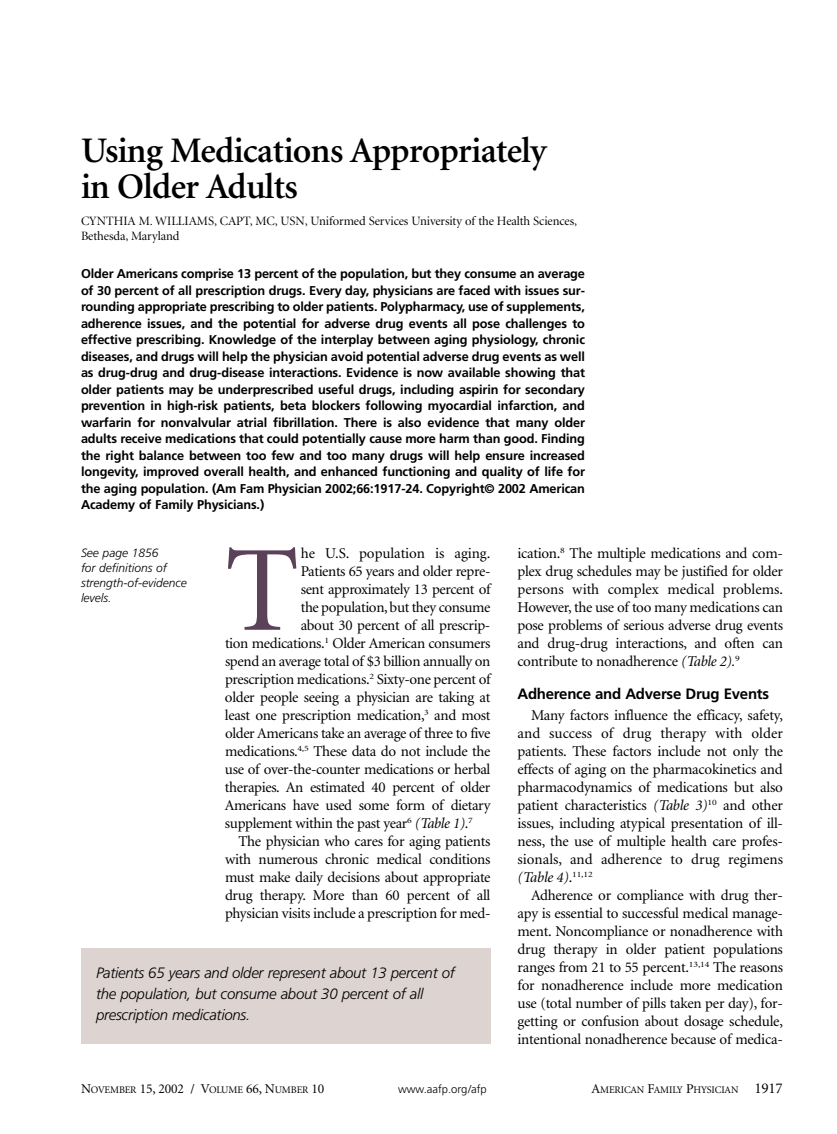
<style>
.page{position:relative;width:837px;height:1134px;background:#fff}
.page>*{position:absolute;margin:0;border:0;box-sizing:border-box;transform-origin:0 0}
.t1{font:122.25px "Minion";color:#5c4259}
.t2{font:600 36px/36px "Minion";letter-spacing:-.02em;color:#000}
.t3{font:15px/18px "Minion";letter-spacing:-.025em;color:#000;text-align:justify}
.t4{font:italic 300 15px/21px "Frutiger";letter-spacing:-.015em;color:#000}
.t5{font:700 15px "Frutiger";letter-spacing:-.015em;color:#000}
.t6{font:15px "Minion";letter-spacing:-.005em;color:#000}
.t7{font:700 12.75px/16.5px "Frutiger";letter-spacing:-.01em;color:#000;text-align:justify}
.t8{font:12.75px/15px "Minion Display";letter-spacing:-.005em;color:#000}
.t9{font:italic 300 12px/15px "Frutiger";color:#000}
.t10{font:300 11.25px "Frutiger";color:#000}
.t11{font:10.2px "Minion";letter-spacing:-.015em;color:#000}
.s1{font-style:italic}
.s2{font-size:13.5px}
.s3{font-size:15px}
</style>
<div class="page">
<div style="left:81px;top:948px;width:409px;height:96px;background:#ddd3d1"></div>
<h2 class="t2" style="left:81px;top:136px;width:468px">Using Medications Appropriately in Older Adults</h2>
<p class="t8" style="left:81px;top:215px;width:498px">CYNTHIA M. WILLIAMS, CAPT, MC, USN, Uniformed Services University of the Health Sciences,<br>Bethesda, Maryland</p>
<p class="t7" style="left:81px;top:266px;width:506px">Older Americans comprise 13 percent of the population, but they consume an average of 30 percent of all prescription drugs. Every day, physicians are faced with issues sur&shy;rounding appropriate prescribing to older patients. Polypharmacy, use of supplements, adherence issues, and the potential for adverse drug events all pose challenges to effective prescribing. Knowledge of the interplay between aging physiology, chronic diseases, and drugs will help the physician avoid potential adverse drug events as well as drug-drug and drug-disease interactions. Evidence is now available showing that older patients may be underprescribed useful drugs, including aspirin for secondary prevention in high-risk patients, beta blockers following myocardial infarction, and warfarin for nonvalvular atrial fibrillation. There is also evidence that many older adults receive medications that could potentially cause more harm than good. Finding the right balance between too few and too many drugs will help ensure increased longevity, improved overall health, and enhanced functioning and quality of life for the aging population. (Am Fam Physician 2002;66:1917-24. Copyright© 2002 American Academy of Family Physicians.)</p>
<p class="t9" style="left:81px;top:546px;width:107px">See page 1856<br>for definitions of strength-of-evidence levels.</p>
<h1 class="t1" style="left:225px;top:543px;width:76px">T</h1>
<p class="t6" style="left:301px;top:547px;width:191px">he U.S. population is aging.</p>
<p class="t3" style="left:301px;top:563px;width:191px">Patients 65 years and older repre-</p>
<p class="t3" style="left:301px;top:581px;width:191px">sent approximately 13 percent of</p>
<p class="t3" style="left:301px;top:599px;width:191px">the population, but they consume</p>
<p class="t3" style="left:301px;top:617px;width:191px">about 30 percent of all prescrip-</p>
<p class="t3" style="left:225px;top:635px;width:267px">tion medications.<sup>1</sup> Older American consumers</p>
<p class="t3" style="left:225px;top:653px;width:267px">spend an average total of $3 billion annually on</p>
<p class="t3" style="left:225px;top:671px;width:267px">prescription medications.<sup>2</sup> Sixty-one percent of</p>
<p class="t3" style="left:225px;top:689px;width:267px">older people seeing a physician are taking at</p>
<p class="t3" style="left:225px;top:707px;width:267px">least one prescription medication,<sup>3</sup> and most</p>
<p class="t3" style="left:225px;top:725px;width:267px">older Americans take an average of three to five</p>
<p class="t3" style="left:225px;top:743px;width:267px">medications.<sup>4,5</sup> These data do not include the</p>
<p class="t3" style="left:225px;top:761px;width:267px">use of over-the-counter medications or herbal</p>
<p class="t3" style="left:225px;top:779px;width:267px">therapies. An estimated 40 percent of older</p>
<p class="t3" style="left:225px;top:797px;width:267px">Americans have used some form of dietary</p>
<p class="t3" style="left:225px;top:815px;width:249px">supplement within the past year<sup>6</sup> <span class="s1">(Table 1)</span>.<sup>7</sup></p>
<p class="t3" style="left:238px;top:833px;width:254px">The physician who cares for aging patients</p>
<p class="t3" style="left:225px;top:851px;width:267px">with numerous chronic medical conditions</p>
<p class="t3" style="left:225px;top:869px;width:267px">must make daily decisions about appropriate</p>
<p class="t3" style="left:225px;top:887px;width:267px">drug therapy. More than 60 percent of all</p>
<p class="t3" style="left:225px;top:905px;width:267px">physician visits include a prescription for med-</p>
<p class="t4" style="left:96px;top:964px;width:360px">Patients 65 years and older represent about 13 percent of the population, but consume about 30 percent of all prescription medications.</p>
<p class="t3" style="left:517px;top:546px;width:267px">ication.<sup>8</sup> The multiple medications and com&shy;plex drug schedules may be justified for older persons with complex medical problems.<br>However, the use of too many medications can pose problems of serious adverse drug events and drug-drug interactions, and often can contribute to nonadherence <span class="s1">(Table 2).</span><sup>9</sup></p>
<p class="t5" style="left:518px;top:688px;width:253px">Adherence and Adverse Drug Events</p>
<p class="t3" style="left:518px;top:708px;width:267px;text-indent:14px">Many factors influence the efficacy, safety, and success of drug therapy with older patients. These factors include not only the effects of aging on the pharmacokinetics and pharmacodynamics of medications but also patient characteristics <span class="s1">(Table 3)</span><sup>10</sup> and other issues, including atypical presentation of ill&shy;ness, the use of multiple health care profes&shy;sionals, and adherence to drug regimens <span class="s1">(Table 4)</span>.<sup>11,12</sup></p>
<p class="t3" style="left:517px;top:888px;width:267px;text-indent:14px">Adherence or compliance with drug ther&shy;apy is essential to successful medical manage&shy;ment. Noncompliance or nonadherence with drug therapy in older patient populations ranges from 21 to 55 percent.<sup>13,14</sup> The reasons for nonadherence include more medication use (total number of pills taken per day), for&shy;getting or confusion about dosage schedule, intentional nonadherence because of medica-</p>
<p class="t11" style="left:81px;top:1086px;width:245px"><span class="s2">N</span>OVEMBER <span class="s2">15, 2002 / V</span>OLUME <span class="s2">66, N</span>UMBER <span class="s2">10</span></p>
<p class="t10" style="left:398px;top:1085px;width:90px">www.aafp.org/afp</p>
<p class="t11" style="left:592px;top:1086px;width:193px"><span class="s2">A</span>MERICAN <span class="s2">F</span>AMILY <span class="s2">P</span>HYSICIAN <span class="s3">1917</span></p>
</div>
